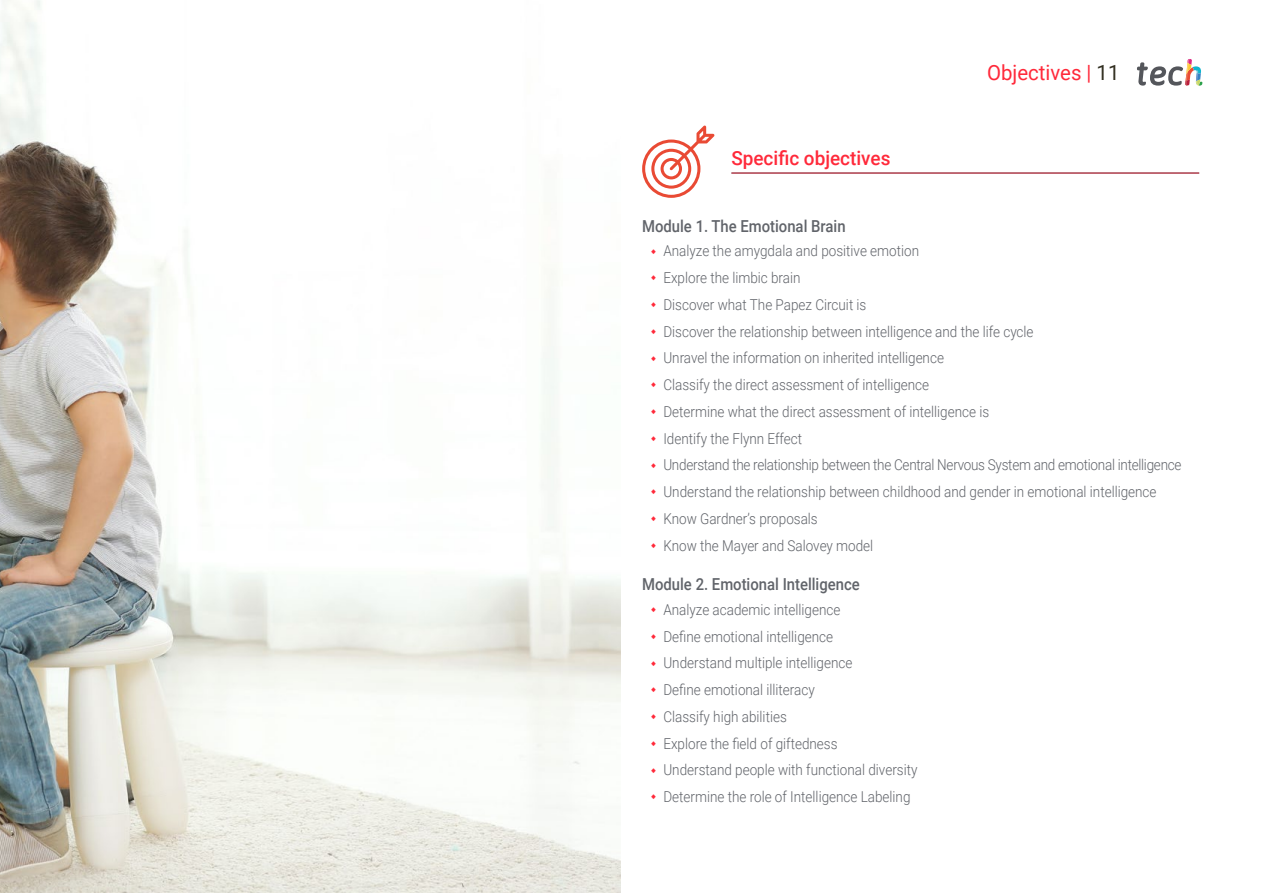
<style>
.page{position:relative;width:1263px;height:893px;background:#fff}
.page>*{position:absolute;margin:0;border:0;box-sizing:border-box;transform-origin:0 0}
.t1{font:21px "Roboto";color:#ff293a}
.t2{font:500 19.5px "Roboto";color:#ff293a}
.t3{font:500 16.5px "Roboto";color:#61646a;scale:.9 1}
.t4{font:300 15px/26.7px "Roboto";color:#61646a;scale:.9 1}
.s1{color:#312e20}
</style>
<div class="page">
<img style="left:0;top:0;width:621px;height:893px">
<svg style="left:642px;top:125px;width:72px;height:73px"></svg>
<hr style="left:731px;top:173px;width:468px;height:1px;background:#ff293a">
<svg style="left:1137px;top:59px;width:65px;height:27px"></svg>
<h2 class="t2" style="left:731px;top:144px;width:161px">Specific objectives</h2>
<h1 class="t1" style="left:987px;top:57px;width:134px">Objectives | <span class="s1">11</span></h1>
<p class="t3" style="left:642px;top:214px;width:228px">Module 1. The Emotional Brain</p>
<p class="t4" style="left:663px;top:237px;width:577px">Analyze the amygdala and positive emotion<br>Explore the limbic brain<br>Discover what The Papez Circuit is<br>Discover the relationship between intelligence and the life cycle<br>Unravel the information on inherited intelligence<br>Classify the direct assessment of intelligence<br>Determine what the direct assessment of intelligence is<br>Identify the Flynn Effect<br>Understand the relationship between the Central Nervous System and emotional intelligence Understand the relationship between childhood and gender in emotional intelligence Know Gardner’s proposals<br>Know the Mayer and Salovey model</p>
<p class="t3" style="left:642px;top:573px;width:243px">Module 2. Emotional Intelligence</p>
<p class="t4" style="left:663px;top:596px;width:284px">Analyze academic intelligence<br>Define emotional intelligence<br>Understand multiple intelligence<br>Define emotional illiteracy<br>Classify high abilities<br>Explore the field of giftedness<br>Understand people with functional diversity Determine the role of Intelligence Labeling</p>
</div>
